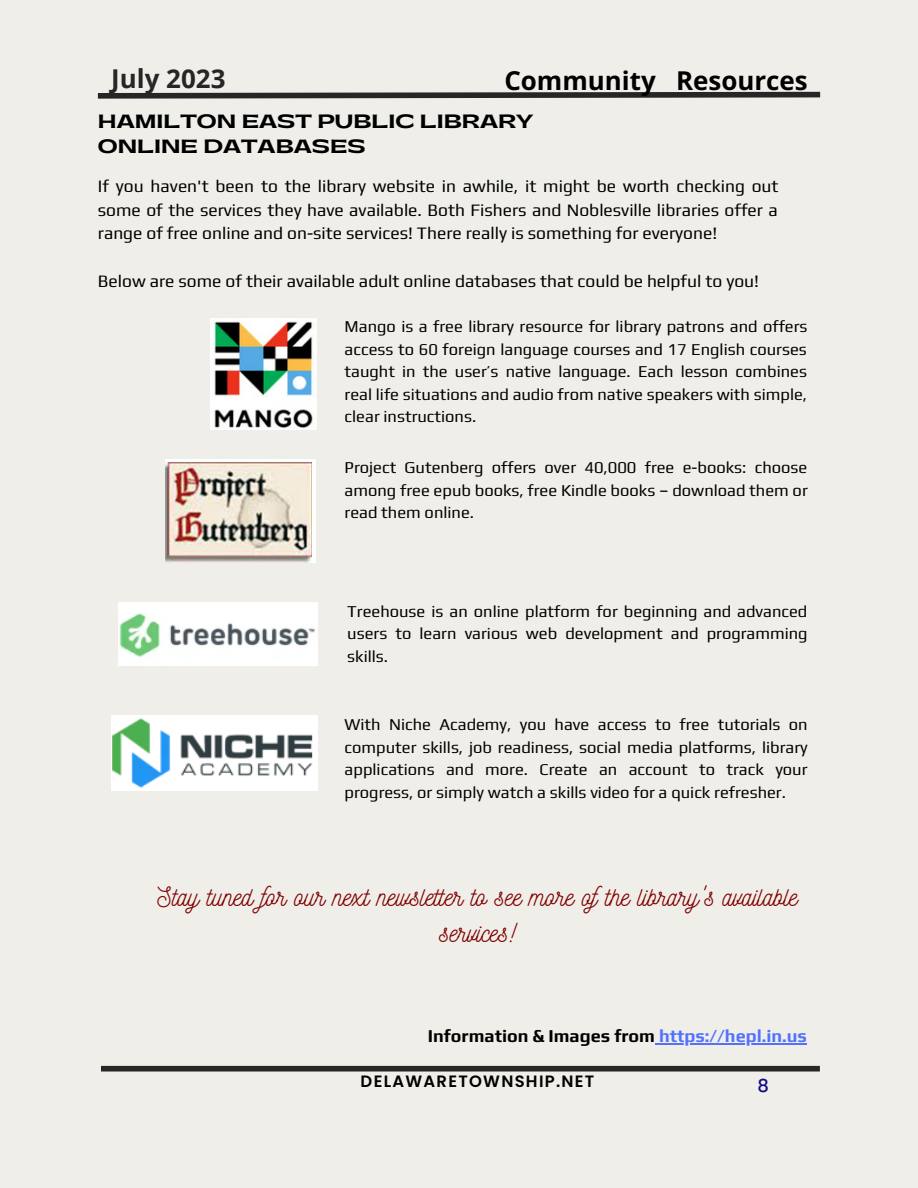
<style>
.page{position:relative;width:918px;height:1188px;background:#efeee9}
.page>*{position:absolute;margin:0;border:0;box-sizing:border-box;transform-origin:0 0}
.t1{font:26.4px/36px "Nickainley";color:#800000;text-align:center}
.t2{font:700 25.95px "Open Sans";color:#000}
.t3{font:700 25.95px "Open Sans";color:#272525}
.t4{font:800 18px "Gatwick";color:#000}
.t5{font:700 18px "Play";color:#000}
.t6{font:500 18px "Poppins";color:#130a84}
.t7{font:17.4px/23.7px "Play";color:#000;text-align:justify}
.t8{font:16.5px/22.5px "Play";color:#000;text-align:justify}
.t9{font:600 16.35px "Poppins";letter-spacing:.08em;color:#000}
.s1{color:#5271ff}
</style>
<div class="page">
<div style="left:101px;top:1066px;width:719px;height:6px;background:#272525"></div>
<svg style="left:97px;top:91px;width:724px;height:8px"></svg>
<img style="left:210px;top:318px;width:107px;height:112px">
<img style="left:165px;top:459px;width:150px;height:104px">
<img style="left:119px;top:603px;width:199px;height:63px">
<img style="left:111px;top:716px;width:206px;height:74px">
<hr style="left:659px;top:1043px;width:66px;height:1px;background:#5271ff">
<hr style="left:725px;top:1043px;width:82px;height:1px;background:#5271ff">
<p class="t3" style="left:111px;top:61px;width:116px">July 2023</p>
<p class="t2" style="left:504px;top:62px;width:305px">Community Resources</p>
<p class="t4" style="left:98px;top:113px;width:437px">HAMILTON EAST PUBLIC LIBRARY</p>
<p class="t4" style="left:98px;top:137px;width:270px">ONLINE DATABASES</p>
<p class="t7" style="left:98px;top:174px;width:682px">If you haven't been to the library website in awhile, it might be worth checking out some of the services they have available. Both Fishers and Noblesville libraries offer a range of free online and on-site services! There really is something for everyone!</p>
<p class="t7" style="left:98px;top:268px;width:663px">Below are some of their available adult online databases that could be helpful to you!</p>
<p class="t8" style="left:345px;top:315px;width:464px">Mango is a free library resource for library patrons and offers access to 60 foreign language courses and 17 English courses taught in the user’s native language. Each lesson combines real life situations and audio from native speakers with simple, clear instructions.</p>
<p class="t8" style="left:345px;top:456px;width:465px">Project Gutenberg offers over 40,000 free e-books: choose among free epub books, free Kindle books – download them or read them online.</p>
<p class="t8" style="left:347px;top:600px;width:462px">Treehouse is an online platform for beginning and advanced users to learn various web development and programming skills.</p>
<p class="t8" style="left:345px;top:713px;width:465px">With Niche Academy, you have access to free tutorials on computer skills, job readiness, social media platforms, library applications and more. Create an account to track your progress, or simply watch a skills video for a quick refresher.</p>
<p class="t1" style="left:158px;top:878px;width:642px">Stay tuned for our next newsletter to see more ofthe library's available services!</p>
<p class="t5" style="left:428px;top:1025px;width:380px">Information &amp; Images from <span class="s1">https://hepl.in.us</span></p>
<p class="t9" style="left:361px;top:1070px;width:235px">DELAWARETOWNSHIP.NET</p>
<p class="t6" style="left:757px;top:1073px;width:13px">8</p>
</div>
